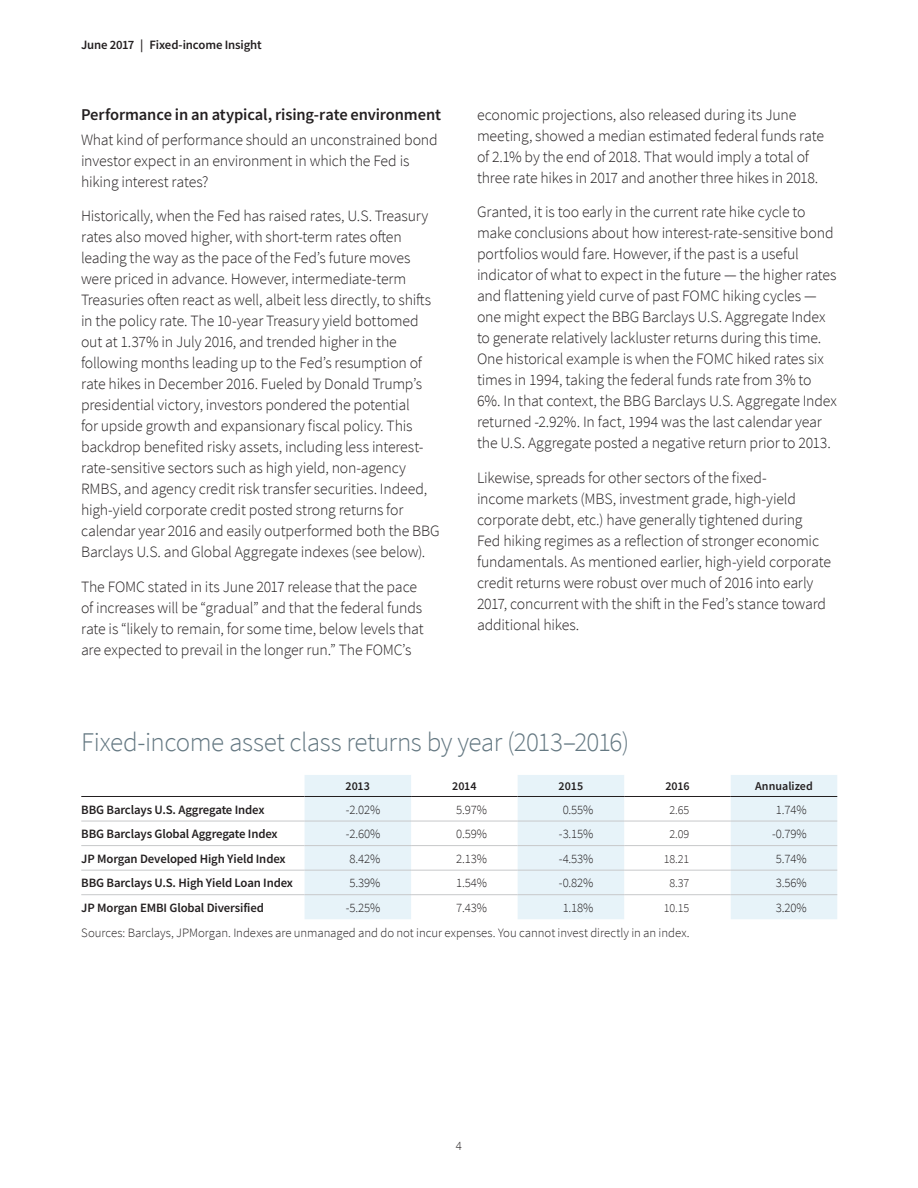
<style>
.page{position:relative;width:918px;height:1188px;background:#fff}
.page>*{position:absolute;margin:0;border:0;box-sizing:border-box;transform-origin:0 0}
.Chart_title{font:300 27px "Source Sans Pro";letter-spacing:-.02em;color:#647882}
.Subhead{font:600 16.5px "Source Sans Pro";letter-spacing:-.01em;color:#231f20}
.Body{font:300 15.75px/21px "Source Sans Pro";letter-spacing:-.01em;color:#231f20}
.Table_stub{font:600 12.75px "Source Sans Pro";letter-spacing:-.01em;color:#231f20}
.Table_nums_decimal{font:300 12.75px "Source Sans Pro";letter-spacing:-.01em;color:#231f20}
.Footnote{font:300 12.75px "Source Sans Pro";letter-spacing:-.005em;color:#231f20}
.Table_nums_decimal-2{font:300 12.15px "Source Sans Pro";letter-spacing:-.01em;color:#231f20}
.Table_head{font:600 12px "Source Sans Pro";color:#231f20}
</style>
<div class="page">
<svg style="left:305px;top:775px;width:532px;height:144px;fill:#e7f3f9"></svg>
<hr style="left:81px;top:821px;width:224px;height:1px;background:#c7c8ca">
<hr style="left:305px;top:821px;width:106px;height:1px;background:#c7c8ca">
<hr style="left:411px;top:821px;width:107px;height:1px;background:#c7c8ca">
<hr style="left:518px;top:821px;width:106px;height:1px;background:#c7c8ca">
<hr style="left:624px;top:821px;width:107px;height:1px;background:#c7c8ca">
<hr style="left:731px;top:821px;width:106px;height:1px;background:#c7c8ca">
<hr style="left:81px;top:845px;width:224px;height:1px;background:#c7c8ca">
<hr style="left:305px;top:845px;width:106px;height:1px;background:#c7c8ca">
<hr style="left:411px;top:845px;width:107px;height:1px;background:#c7c8ca">
<hr style="left:518px;top:845px;width:106px;height:1px;background:#c7c8ca">
<hr style="left:624px;top:845px;width:107px;height:1px;background:#c7c8ca">
<hr style="left:731px;top:845px;width:106px;height:1px;background:#c7c8ca">
<hr style="left:81px;top:870px;width:224px;height:1px;background:#c7c8ca">
<hr style="left:305px;top:870px;width:106px;height:1px;background:#c7c8ca">
<hr style="left:411px;top:870px;width:107px;height:1px;background:#c7c8ca">
<hr style="left:518px;top:870px;width:106px;height:1px;background:#c7c8ca">
<hr style="left:624px;top:870px;width:107px;height:1px;background:#c7c8ca">
<hr style="left:731px;top:870px;width:106px;height:1px;background:#c7c8ca">
<hr style="left:81px;top:894px;width:224px;height:1px;background:#c7c8ca">
<hr style="left:305px;top:894px;width:106px;height:1px;background:#c7c8ca">
<hr style="left:411px;top:894px;width:107px;height:1px;background:#c7c8ca">
<hr style="left:518px;top:894px;width:106px;height:1px;background:#c7c8ca">
<hr style="left:624px;top:894px;width:107px;height:1px;background:#c7c8ca">
<hr style="left:731px;top:894px;width:106px;height:1px;background:#c7c8ca">
<hr style="left:81px;top:796px;width:224px;height:1px;background:#231f20">
<hr style="left:305px;top:796px;width:106px;height:1px;background:#231f20">
<hr style="left:411px;top:796px;width:107px;height:1px;background:#231f20">
<hr style="left:518px;top:796px;width:106px;height:1px;background:#231f20">
<hr style="left:624px;top:796px;width:107px;height:1px;background:#231f20">
<hr style="left:731px;top:796px;width:106px;height:1px;background:#231f20">
<p class="Table_stub" style="left:81px;top:37px;width:182px">June 2017 | Fixed-income Insight</p>
<p class="Subhead" style="left:81px;top:104px;width:362px">Performance in an atypical, rising-rate environment</p>
<p class="Body" style="left:81px;top:129px;width:358px">What kind of performance should an unconstrained bond investor expect in an environment in which the Fed is hiking interest rates?</p>
<p class="Body" style="left:81px;top:205px;width:360px">Historically, when the Fed has raised rates, U.S. Treasury rates also moved higher, with short-term rates often leading the way as the pace of the Fed’s future moves were priced in advance. However, intermediate-term Treasuries often react as well, albeit less directly, to shifts in the policy rate. The 10-year Treasury yield bottomed out at 1.37% in July 2016, and trended higher in the following months leading up to the Fed’s resumption of rate hikes in December 2016. Fueled by Donald Trump’s presidential victory, investors pondered the potential<br>for upside growth and expansionary fiscal policy. This backdrop benefited risky assets, including less interest&shy;rate-sensitive sectors such as high yield, non-agency RMBS, and agency credit risk transfer securities. Indeed, high-yield corporate credit posted strong returns for calendar year 2016 and easily outperformed both the BBG Barclays U.S. and Global Aggregate indexes (see below).</p>
<p class="Body" style="left:81px;top:576px;width:344px">The FOMC stated in its June 2017 release that the pace of increases will be “gradual” and that the federal funds rate is “likely to remain, for some time, below levels that are expected to prevail in the longer run.” The FOMC’s</p>
<p class="Body" style="left:477px;top:104px;width:349px">economic projections, also released during its June meeting, showed a median estimated federal funds rate of 2.1% by the end of 2018. That would imply a total of three rate hikes in 2017 and another three hikes in 2018.</p>
<p class="Body" style="left:477px;top:202px;width:361px">Granted, it is too early in the current rate hike cycle to make conclusions about how interest-rate-sensitive bond portfolios would fare. However, if the past is a useful indicator of what to expect in the future — the higher rates and flattening yield curve of past FOMC hiking cycles — one might expect the BBG Barclays U.S. Aggregate Index to generate relatively lackluster returns during this time.<br>One historical example is when the FOMC hiked rates six times in 1994, taking the federal funds rate from 3% to 6%. In that context, the BBG Barclays U.S. Aggregate Index returned -2.92%. In fact, 1994 was the last calendar year the U.S. Aggregate posted a negative return prior to 2013.</p>
<p class="Body" style="left:477px;top:467px;width:355px">Likewise, spreads for other sectors of the fixed-<br>income markets (MBS, investment grade, high-yield corporate debt, etc.) have generally tightened during<br>Fed hiking regimes as a reflection of stronger economic fundamentals. As mentioned earlier, high-yield corporate credit returns were robust over much of 2016 into early 2017, concurrent with the shift in the Fed’s stance toward additional hikes.</p>
<p class="Chart_title" style="left:81px;top:726px;width:550px">Fixed-income asset class returns by year (2013–2016)</p>
<p class="Table_head" style="left:346px;top:778px;width:26px">2013</p>
<p class="Table_head" style="left:452px;top:778px;width:26px">2014</p>
<p class="Table_head" style="left:559px;top:778px;width:26px">2015</p>
<p class="Table_head" style="left:665px;top:778px;width:26px">2016</p>
<p class="Table_head" style="left:755px;top:778px;width:59px">Annualized</p>
<p class="Table_stub" style="left:81px;top:801px;width:185px">BBG Barclays U.S. Aggregate Index</p>
<p class="Table_nums_decimal" style="left:346px;top:802px;width:36px">-2.02%</p>
<p class="Table_nums_decimal" style="left:456px;top:802px;width:32px">5.97%</p>
<p class="Table_nums_decimal" style="left:563px;top:802px;width:32px">0.55%</p>
<p class="Table_nums_decimal-2" style="left:670px;top:802px;width:21px">2.65</p>
<p class="Table_nums_decimal" style="left:776px;top:802px;width:32px">1.74%</p>
<p class="Table_stub" style="left:81px;top:825px;width:198px">BBG Barclays Global Aggregate Index</p>
<p class="Table_nums_decimal" style="left:346px;top:826px;width:36px">-2.60%</p>
<p class="Table_nums_decimal" style="left:456px;top:826px;width:32px">0.59%</p>
<p class="Table_nums_decimal" style="left:559px;top:826px;width:36px">-3.15%</p>
<p class="Table_nums_decimal-2" style="left:670px;top:827px;width:21px">2.09</p>
<p class="Table_nums_decimal" style="left:772px;top:826px;width:36px">-0.79%</p>
<p class="Table_stub" style="left:81px;top:850px;width:206px">JP Morgan Developed High Yield Index</p>
<p class="Table_nums_decimal" style="left:350px;top:851px;width:32px">8.42%</p>
<p class="Table_nums_decimal" style="left:456px;top:851px;width:32px">2.13%</p>
<p class="Table_nums_decimal" style="left:559px;top:851px;width:36px">-4.53%</p>
<p class="Table_nums_decimal-2" style="left:664px;top:851px;width:27px">18.21</p>
<p class="Table_nums_decimal" style="left:776px;top:851px;width:32px">5.74%</p>
<p class="Table_stub" style="left:81px;top:875px;width:213px">BBG Barclays U.S. High Yield Loan Index</p>
<p class="Table_nums_decimal" style="left:350px;top:875px;width:32px">5.39%</p>
<p class="Table_nums_decimal" style="left:456px;top:875px;width:32px">1.54%</p>
<p class="Table_nums_decimal" style="left:559px;top:875px;width:36px">-0.82%</p>
<p class="Table_nums_decimal-2" style="left:670px;top:876px;width:21px">8.37</p>
<p class="Table_nums_decimal" style="left:776px;top:875px;width:32px">3.56%</p>
<p class="Table_stub" style="left:81px;top:899px;width:184px">JP Morgan EMBI Global Diversified</p>
<p class="Table_nums_decimal" style="left:346px;top:900px;width:36px">-5.25%</p>
<p class="Table_nums_decimal" style="left:456px;top:900px;width:32px">7.43%</p>
<p class="Table_nums_decimal" style="left:563px;top:900px;width:32px">1.18%</p>
<p class="Table_nums_decimal-2" style="left:664px;top:900px;width:27px">10.15</p>
<p class="Table_nums_decimal" style="left:776px;top:900px;width:32px">3.20%</p>
<p class="Footnote" style="left:81px;top:925px;width:610px">Sources: Barclays, JPMorgan. Indexes are unmanaged and do not incur expenses. You cannot invest directly in an index.</p>
<p class="Footnote" style="left:456px;top:1138px;width:8px">4</p>
</div>
